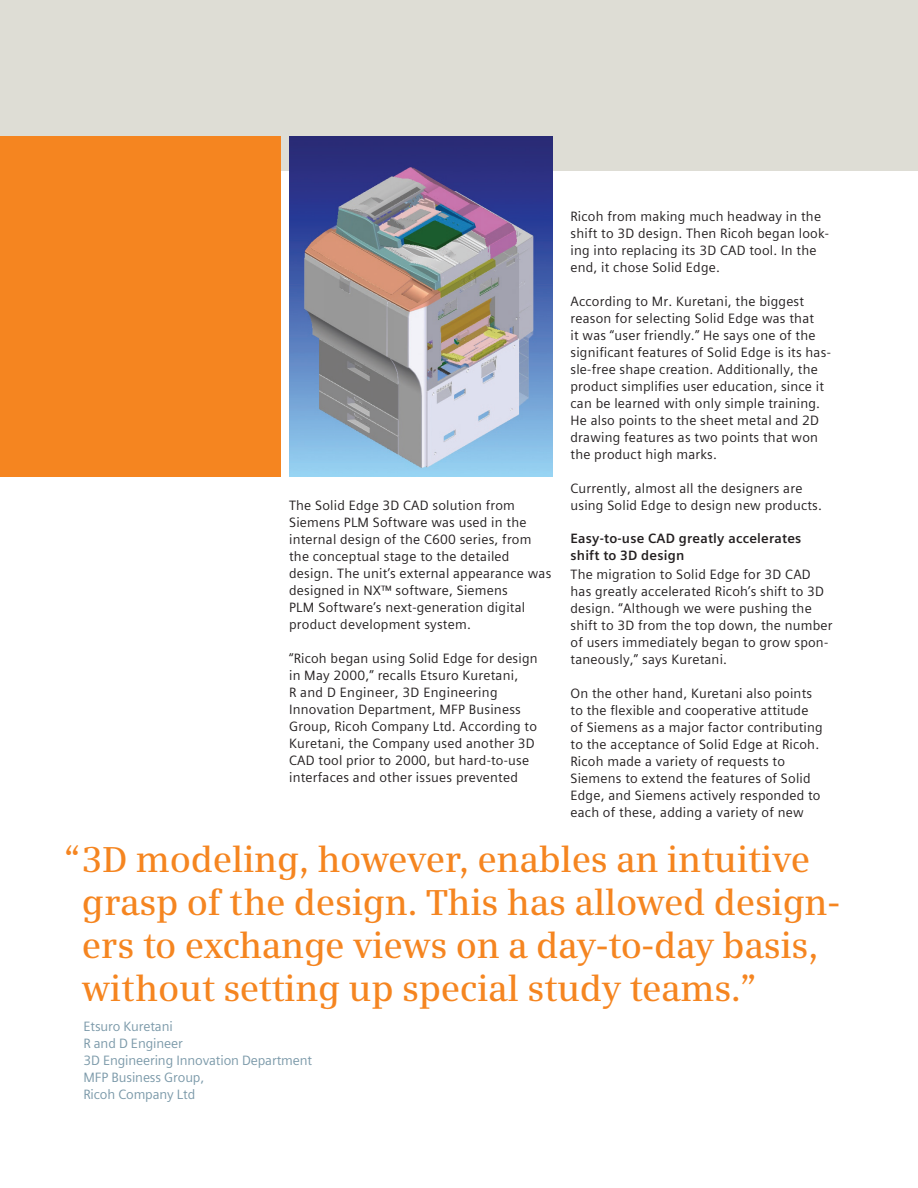
<style>
.page{position:relative;width:918px;height:1188px;background:#fff}
.page>*{position:absolute;margin:0;border:0;box-sizing:border-box;transform-origin:0 0}
.t1{font:600 36px/43.2px "Siemens Serif";letter-spacing:-.01em;color:#f58520}
.t2{font:13.5px/17px "Siemens Sans Global";letter-spacing:.015em;color:#231f20}
.t3{font:13.5px/17px "Siemens Sans Global";letter-spacing:-.01em;color:#7b99a9}
.t4{font:700 13.5px/16.2px "Siemens Sans Global";letter-spacing:.015em;color:#231f20}
</style>
<div class="page">
<div style="left:0;top:0;width:918px;height:170px;background:#deddd5"></div>
<img style="left:289px;top:136px;width:264px;height:340px">
<div style="left:0;top:136px;width:280px;height:340px;background:#f58520"></div>
<p class="t2" style="left:571px;top:208px;width:260px">Ricoh from making much headway in the shift to 3D design. Then Ricoh began look&shy;ing into replacing its 3D CAD tool. In the end, it chose Solid Edge.</p>
<p class="t2" style="left:571px;top:293px;width:262px">According to Mr. Kuretani, the biggest reason for selecting Solid Edge was that<br>it was “user friendly.” He says one of the significant features of Solid Edge is its has&shy;sle-free shape creation. Additionally, the product simplifies user education, since it can be learned with only simple training.<br>He also points to the sheet metal and 2D drawing features as two points that won the product high marks.</p>
<p class="t2" style="left:571px;top:480px;width:253px">Currently, almost all the designers are using Solid Edge to design new products.</p>
<p class="t4" style="left:571px;top:531px;width:232px">Easy-to-use CAD greatly accelerates shift to 3D design</p>
<p class="t2" style="left:571px;top:566px;width:264px">The migration to Solid Edge for 3D CAD has greatly accelerated Ricoh’s shift to 3D design. “Although we were pushing the shift to 3D from the top down, the number of users immediately began to grow spon&shy;taneously,” says Kuretani.</p>
<p class="t2" style="left:571px;top:685px;width:254px">On the other hand, Kuretani also points to the flexible and cooperative attitude of Siemens as a major factor contributing to the acceptance of Solid Edge at Ricoh.<br>Ricoh made a variety of requests to Siemens to extend the features of Solid Edge, and Siemens actively responded to each of these, adding a variety of new</p>
<h1 class="t1" style="left:82px;top:837px;width:760px;text-indent:-18px">“3D modeling, however, enables an intuitive grasp of the design. This has allowed design&shy;ers to exchange views on a day-to-day basis, without setting up special study teams.”</h1>
<p class="t3" style="left:83px;top:1018px;width:230px">Etsuro Kuretani<br>R and D Engineer<br>3D Engineering Innovation Department<br>MFP Business Group,<br>Ricoh Company Ltd</p>
<p class="t2" style="left:289px;top:497px;width:264px">The Solid Edge 3D CAD solution from Siemens PLM Software was used in the internal design of the C600 series, from the conceptual stage to the detailed design. The unit’s external appearance was designed in NX™ software, Siemens<br>PLM Software’s next-generation digital product development system.</p>
<p class="t2" style="left:289px;top:650px;width:250px">“Ricoh began using Solid Edge for design in May 2000,” recalls Etsuro Kuretani,<br>R and D Engineer, 3D Engineering Innovation Department, MFP Business Group, Ricoh Company Ltd. According to Kuretani, the Company used another 3D CAD tool prior to 2000, but hard-to-use interfaces and other issues prevented</p>
</div>
